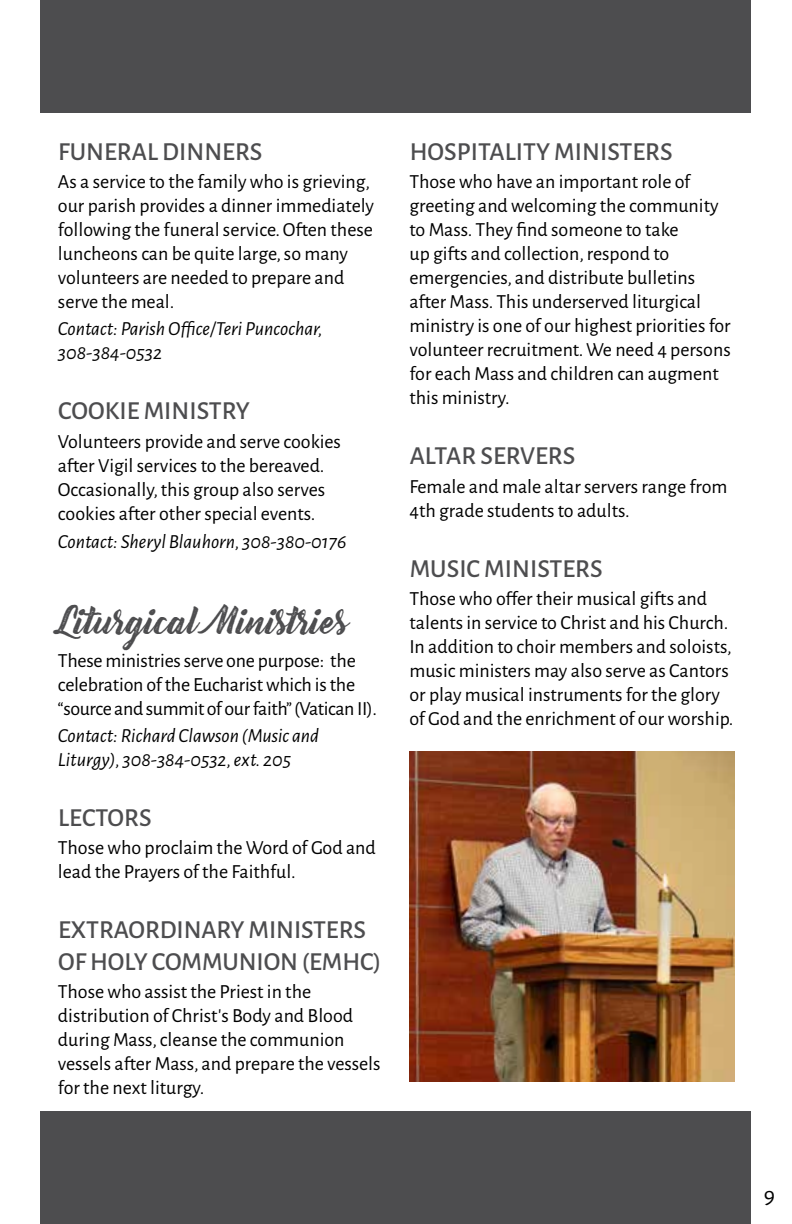
<style>
.page{position:relative;width:792px;height:1224px;background:#fff}
.page>*{position:absolute;margin:0;border:0;box-sizing:border-box;transform-origin:0 0}
.Ministry_Heading{font:34px "Bernadette Rough";color:#4d4d4f}
.Ministry_subhead{font:500 26px/31.2px "Alegreya Sans";color:#4d4d4f}
.t1{font:24px "Alegreya Sans";color:#000}
.Ministry_description{font:20px/24px "Alegreya Sans";color:#000}
.contact{font:italic 20px/24px "Alegreya Sans";color:#000}
</style>
<div class="page">
<div style="left:40px;top:0;width:712px;height:112px;background:#4d4d4f"></div>
<div style="left:40px;top:1112px;width:712px;height:112px;background:#4d4d4f"></div>
<img style="left:410px;top:752px;width:324px;height:329px">
<p class="Ministry_subhead" style="left:58px;top:134px;width:206px">FUNERAL DINNERS</p>
<p class="Ministry_description" style="left:58px;top:169px;width:318px">As a service to the family who is grieving, our parish provides a dinner immediately following the funeral service. Often these luncheons can be quite large, so many volunteers are needed to prepare and serve the meal.</p>
<p class="contact" style="left:58px;top:316px;width:266px">Contact: Parish Office/Teri Puncochar,</p>
<p class="contact" style="left:58px;top:340px;width:106px">308-384-0532</p>
<p class="Ministry_subhead" style="left:58px;top:393px;width:193px">COOKIE MINISTRY</p>
<p class="Ministry_description" style="left:58px;top:428px;width:285px">Volunteers provide and serve cookies after Vigil services to the bereaved.<br>Occasionally, this group also serves cookies after other special events.</p>
<p class="contact" style="left:58px;top:529px;width:290px">Contact: Sheryl Blauhorn, 308-380-0176</p>
<p class="Ministry_Heading" style="left:58px;top:594px;width:293px">Liturgical Ministries</p>
<p class="Ministry_description" style="left:58px;top:648px;width:320px">These ministries serve one purpose: the celebration of the Eucharist which is the “source and summit of our faith” (Vatican II).</p>
<p class="contact" style="left:58px;top:723px;width:263px">Contact: Richard Clawson (Music and<br>Liturgy), 308-384-0532, ext. 205</p>
<p class="Ministry_subhead" style="left:58px;top:800px;width:95px">LECTORS</p>
<p class="Ministry_description" style="left:58px;top:835px;width:319px">Those who proclaim the Word of God and lead the Prayers of the Faithful.</p>
<p class="Ministry_subhead" style="left:58px;top:913px;width:324px">EXTRAORDINARY MINISTERS<br>OF HOLY COMMUNION (EMHC)</p>
<p class="Ministry_description" style="left:58px;top:979px;width:324px">Those who assist the Priest in the distribution of Christ’s Body and Blood during Mass, cleanse the communion vessels after Mass, and prepare the vessels for the next liturgy.</p>
<p class="Ministry_subhead" style="left:410px;top:134px;width:265px">HOSPITALITY MINISTERS</p>
<p class="Ministry_description" style="left:410px;top:169px;width:323px">Those who have an important role of greeting and welcoming the community to Mass. They find someone to take<br>up gifts and collection, respond to emergencies, and distribute bulletins after Mass. This underserved liturgical ministry is one of our highest priorities for volunteer recruitment. We need 4 persons for each Mass and children can augment this ministry.</p>
<p class="Ministry_subhead" style="left:410px;top:439px;width:167px">ALTAR SERVERS</p>
<p class="Ministry_description" style="left:410px;top:474px;width:320px">Female and male altar servers range from<br>4th grade students to adults.</p>
<p class="Ministry_subhead" style="left:410px;top:551px;width:195px">MUSIC MINISTERS</p>
<p class="Ministry_description" style="left:410px;top:586px;width:326px">Those who offer their musical gifts and talents in service to Christ and his Church.<br>In addition to choir members and soloists, music ministers may also serve as Cantors or play musical instruments for the glory of God and the enrichment of our worship.</p>
<p class="t1" style="left:764px;top:1179px;width:13px">9</p>
</div>
